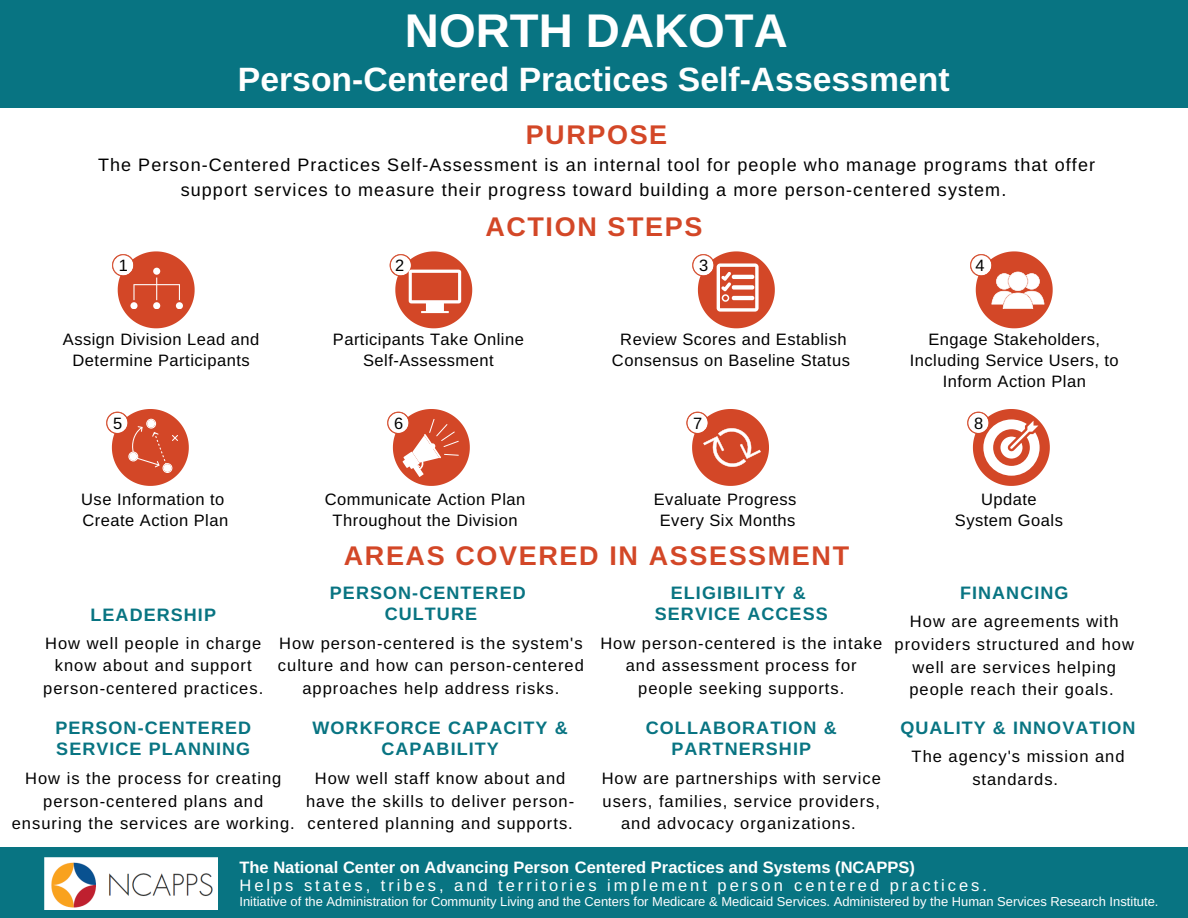
<style>
.page{position:relative;width:1188px;height:918px;background:#fff}
.page>*{position:absolute;margin:0;border:0;box-sizing:border-box;transform-origin:0 0}
.t1{font:700 47.25px "Arimo";color:#fff}
.t2{font:700 33.75px "Arimo";color:#fff}
.t3{font:700 27px "Arimo";letter-spacing:.06em;color:#d34727}
.t4{font:18px/24.2px "Arimo";letter-spacing:.06em;color:#000;text-align:center}
.t5{font:700 18px/21.3px "Arimo";letter-spacing:.06em;color:#087482;text-align:center}
.t6{font:16.5px/22.8px "Arimo";letter-spacing:.06em;color:#000;text-align:center}
.t7{font:16.5px/21.3px "Arimo";letter-spacing:.03em;color:#000;text-align:center}
.t8{font:700 16.5px "Arimo";color:#fff}
.t9{font:16.5px "Arimo";letter-spacing:.18em;color:#fff}
.t10{font:16.35px "Arimo";color:#000}
.t11{font:12.9px "Arimo";color:#fff}
</style>
<div class="page">
<div style="left:0;top:847px;width:1188px;height:71px;background:#087482"></div>
<div style="left:0;top:0;width:1188px;height:108px;background:#087482"></div>
<svg style="left:112px;top:251px;width:83px;height:77px"></svg>
<div style="left:153px;top:268px;width:7px;height:7px;background:#fff;border-radius:50%"></div>
<div style="left:130px;top:302px;width:8px;height:7px;background:#fff;border-radius:50%"></div>
<div style="left:153px;top:302px;width:7px;height:7px;background:#fff;border-radius:50%"></div>
<div style="left:176px;top:302px;width:7px;height:7px;background:#fff;border-radius:50%"></div>
<svg style="left:390px;top:251px;width:82px;height:77px"></svg>
<svg style="left:692px;top:251px;width:83px;height:77px"></svg>
<svg style="left:970px;top:251px;width:83px;height:77px"></svg>
<svg style="left:106px;top:409px;width:83px;height:77px"></svg>
<svg style="left:387px;top:409px;width:83px;height:77px"></svg>
<svg style="left:686px;top:409px;width:83px;height:77px"></svg>
<svg style="left:967px;top:409px;width:83px;height:77px"></svg>
<img style="left:45px;top:858px;width:173px;height:52px">
<h1 class="t1" style="left:405px;top:4px;width:384px">NORTH DAKOTA</h1>
<h1 class="t2" style="left:238px;top:61px;width:713px">Person-Centered Practices Self-Assessment</h1>
<h2 class="t3" style="left:526px;top:119px;width:143px">PURPOSE</h2>
<p class="t4" style="left:98px;top:153px;width:999px">The Person-Centered Practices Self-Assessment is an internal tool for people who manage programs that offer support services to measure their progress toward building a more person-centered system.</p>
<h2 class="t3" style="left:485px;top:212px;width:219px">ACTION STEPS</h2>
<p class="t10" style="left:119px;top:256px;width:11px">1</p>
<p class="t10" style="left:395px;top:256px;width:11px">2</p>
<p class="t10" style="left:699px;top:256px;width:11px">3</p>
<p class="t10" style="left:976px;top:256px;width:11px">4</p>
<p class="t7" style="left:63px;top:328px;width:198px">Assign Division Lead and</p>
<p class="t7" style="left:73px;top:350px;width:179px">Determine Participants</p>
<p class="t7" style="left:333px;top:328px;width:193px">Participants Take Online</p>
<p class="t7" style="left:363px;top:350px;width:132px">Self-Assessment</p>
<p class="t7" style="left:620px;top:328px;width:228px">Review Scores and Establish</p>
<p class="t7" style="left:612px;top:350px;width:239px">Consensus on Baseline Status</p>
<p class="t7" style="left:910px;top:328px;width:211px">Engage Stakeholders,<br>Including Service Users, to<br>Inform Action Plan</p>
<p class="t10" style="left:113px;top:414px;width:11px">5</p>
<p class="t10" style="left:394px;top:414px;width:11px">6</p>
<p class="t10" style="left:693px;top:414px;width:11px">7</p>
<p class="t10" style="left:974px;top:414px;width:11px">8</p>
<p class="t7" style="left:81px;top:488px;width:149px;text-align:left">Use Information to<br>Create Action Plan</p>
<p class="t7" style="left:325px;top:488px;width:202px">Communicate Action Plan</p>
<p class="t7" style="left:654px;top:488px;width:144px">Evaluate Progress</p>
<p class="t7" style="left:333px;top:510px;width:187px">Throughout the Division</p>
<p class="t7" style="left:660px;top:510px;width:137px">Every Six Months</p>
<h2 class="t3" style="left:344px;top:541px;width:507px">AREAS COVERED IN ASSESSMENT</h2>
<p class="t5" style="left:330px;top:582px;width:197px">PERSON-CENTERED<br>CULTURE</p>
<p class="t6" style="left:278px;top:632px;width:307px;text-align:left">How person-centered is the system's culture and how can person-centered</p>
<p class="t6" style="left:302px;top:677px;width:258px">approaches help address risks.</p>
<p class="t5" style="left:313px;top:717px;width:257px">WORKFORCE CAPACITY &amp;<br>CAPABILITY</p>
<p class="t6" style="left:306px;top:767px;width:270px">How well staff know about and have the skills to deliver person&shy;centered planning and supports.</p>
<p class="t5" style="left:91px;top:604px;width:127px">LEADERSHIP</p>
<p class="t6" style="left:43px;top:632px;width:221px">How well people in charge know about and support person-centered practices.</p>
<p class="t5" style="left:55px;top:717px;width:197px">PERSON-CENTERED</p>
<p class="t5" style="left:56px;top:739px;width:195px">SERVICE PLANNING</p>
<p class="t6" style="left:12px;top:767px;width:284px">How is the process for creating person-centered plans and ensuring the services are working.</p>
<p class="t5" style="left:655px;top:582px;width:174px">ELIGIBILITY &amp;<br>SERVICE ACCESS</p>
<p class="t6" style="left:600px;top:632px;width:283px">How person-centered is the intake and assessment process for people seeking supports.</p>
<p class="t5" style="left:646px;top:717px;width:192px">COLLABORATION &amp;<br>PARTNERSHIP</p>
<p class="t6" style="left:602px;top:767px;width:281px">How are partnerships with service users, families, service providers, and advocacy organizations.</p>
<p class="t7" style="left:955px;top:488px;width:110px">Update<br>System Goals</p>
<p class="t5" style="left:960px;top:582px;width:110px">FINANCING</p>
<p class="t6" style="left:895px;top:610px;width:241px">How are agreements with providers structured and how well are services helping people reach their goals.</p>
<p class="t5" style="left:900px;top:717px;width:237px">QUALITY &amp; INNOVATION</p>
<p class="t6" style="left:912px;top:745px;width:214px">The agency's mission and standards.</p>
<p class="t8" style="left:239px;top:858px;width:677px">The National Center on Advancing Person Centered Practices and Systems (NCAPPS)</p>
<p class="t9" style="left:239px;top:876px;width:749px">Helps states, tribes, and territories implement person centered practices.</p>
<p class="t11" style="left:239px;top:894px;width:921px">Initiative of the Administration for Community Living and the Centers for Medicare &amp; Medicaid Services. Administered by the Human Services Research Institute.</p>
</div>
